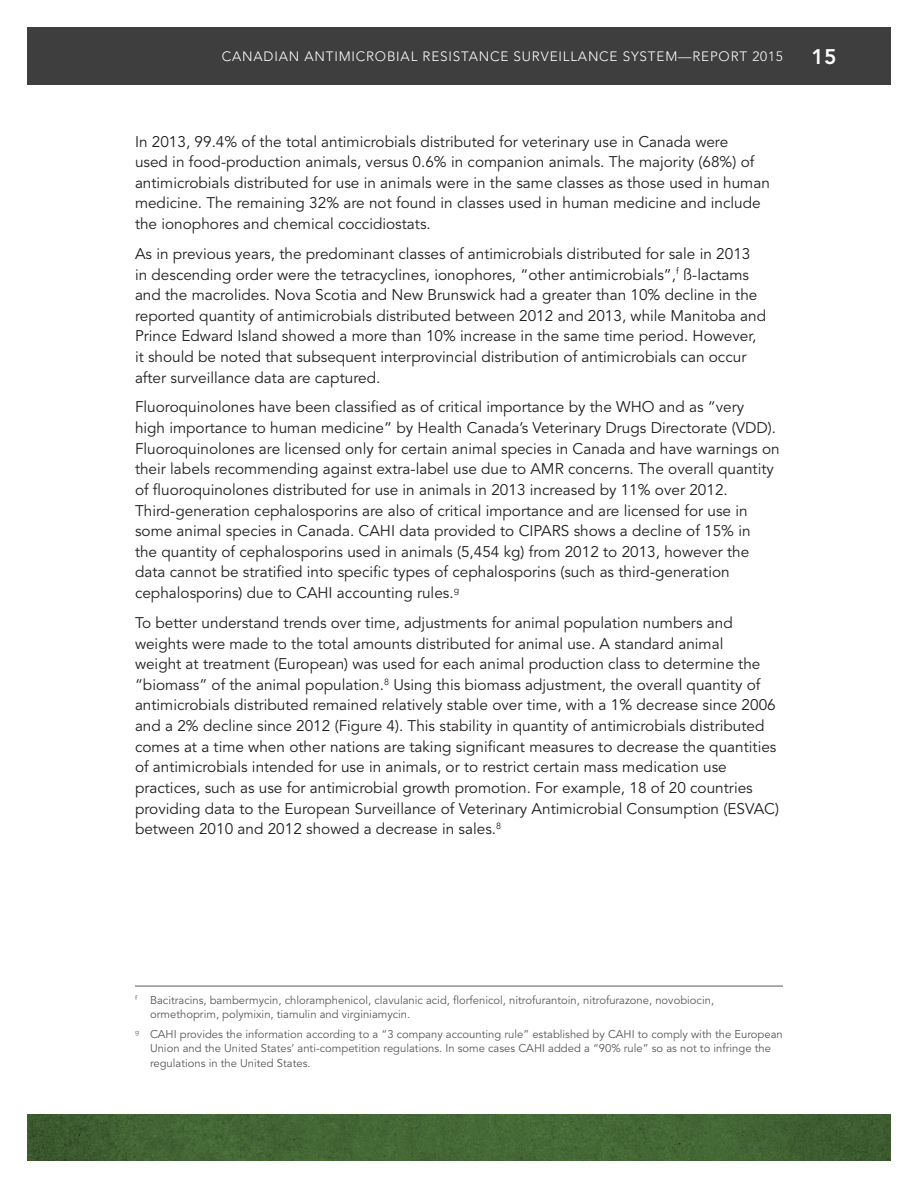
<style>
.page{position:relative;width:918px;height:1188px;background:#fff}
.page>*{position:absolute;margin:0;border:0;box-sizing:border-box;transform-origin:0 0}
.t1{font:800 21px "Avenir LT Std";color:#fff}
.BODY{font:15.3px/20.7px "Avenir LT Std";color:#231f20}
.t2{font:300 13.5px "Avenir LT Std";letter-spacing:.06em;color:#fff}
.Footnotes{font:11.25px/14.2px "Avenir LT Std";color:#57585a}
</style>
<div class="page">
<svg style="left:27px;top:1115px;width:864px;height:46px;background:#426433"></svg>
<div style="left:778px;top:27px;width:113px;height:57px;background:#3e3e3f"></div>
<div style="left:27px;top:27px;width:756px;height:57px;background:#3e3e3f"></div>
<hr style="left:135px;top:986px;width:648px;height:1px;background:#57585a">
<p class="t2" style="left:222px;top:48px;width:563px">CANADIAN ANTIMICROBIAL RESISTANCE SURVEILLANCE SYSTEM—REPORT 2015</p>
<h1 class="t1" style="left:811px;top:44px;width:27px">15</h1>
<p class="BODY" style="left:135px;top:131px;width:636px">In 2013, 99.4% of the total antimicrobials distributed for veterinary use in Canada were<br>used in food-production animals, versus 0.6% in companion animals. The majority (68%) of antimicrobials distributed for use in animals were in the same classes as those used in human medicine. The remaining 32% are not found in classes used in human medicine and include the ionophores and chemical coccidiostats.</p>
<p class="BODY" style="left:135px;top:244px;width:633px">As in previous years, the predominant classes of antimicrobials distributed for sale in 2013 in descending order were the tetracyclines, ionophores, “other antimicrobials”,<sup>f</sup> ß-lactams and the macrolides. Nova Scotia and New Brunswick had a greater than 10% decline in the reported quantity of antimicrobials distributed between 2012 and 2013, while Manitoba and Prince Edward Island showed a more than 10% increase in the same time period. However, it should be noted that subsequent interprovincial distribution of antimicrobials can occur after surveillance data are captured.</p>
<p class="BODY" style="left:135px;top:397px;width:646px">Fluoroquinolones have been classified as of critical importance by the WHO and as “very<br>high importance to human medicine” by Health Canada’s Veterinary Drugs Directorate (VDD).<br>Fluoroquinolones are licensed only for certain animal species in Canada and have warnings on their labels recommending against extra-label use due to AMR concerns. The overall quantity of fluoroquinolones distributed for use in animals in 2013 increased by 11% over 2012.<br>Third-generation cephalosporins are also of critical importance and are licensed for use in some animal species in Canada. CAHI data provided to CIPARS shows a decline of 15% in<br>the quantity of cephalosporins used in animals (5,454 kg) from 2012 to 2013, however the data cannot be stratified into specific types of cephalosporins (such as third-generation cephalosporins) due to CAHI accounting rules.<sup>g</sup></p>
<p class="BODY" style="left:135px;top:613px;width:646px">To better understand trends over time, adjustments for animal population numbers and weights were made to the total amounts distributed for animal use. A standard animal<br>weight at treatment (European) was used for each animal production class to determine the “biomass” of the animal population.<sup>8</sup> Using this biomass adjustment, the overall quantity of antimicrobials distributed remained relatively stable over time, with a 1% decrease since 2006 and a 2% decline since 2012 (Figure 4). This stability in quantity of antimicrobials distributed comes at a time when other nations are taking significant measures to decrease the quantities of antimicrobials intended for use in animals, or to restrict certain mass medication use practices, such as use for antimicrobial growth promotion. For example, 18 of 20 countries providing data to the European Surveillance of Veterinary Antimicrobial Consumption (ESVAC) between 2010 and 2012 showed a decrease in sales.<sup>8</sup></p>
<p class="Footnotes" style="left:150px;top:993px;width:566px;text-indent:-15px"><sup>f</sup> Bacitracins, bambermycin, chloramphenicol, clavulanic acid, florfenicol, nitrofurantoin, nitrofurazone, novobiocin, ormethoprim, polymixin, tiamulin and virginiamycin.</p>
<p class="Footnotes" style="left:150px;top:1027px;width:634px;text-indent:-15px"><sup>g</sup> CAHI provides the information according to a “3 company accounting rule” established by CAHI to comply with the European<br>Union and the United States’ anti-competition regulations. In some cases CAHI added a “90% rule” so as not to infringe the regulations in the United States.</p>
</div>
